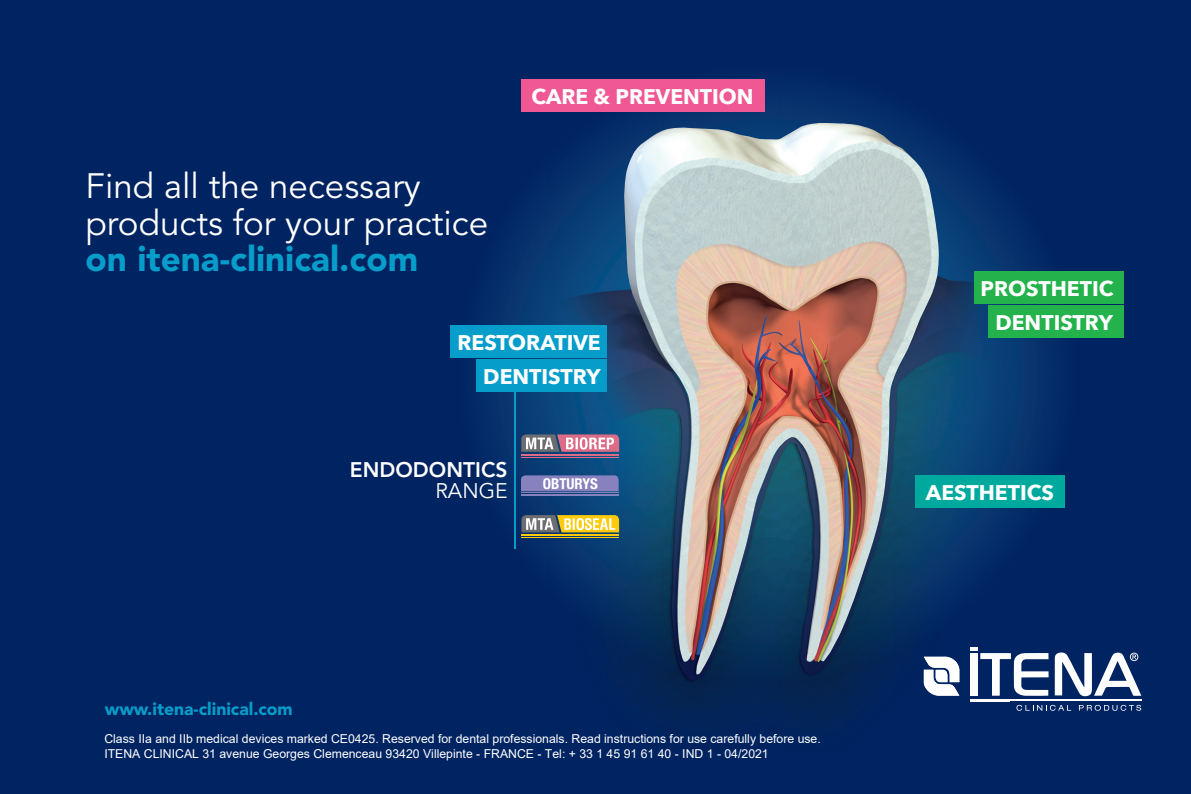
<style>
.page{position:relative;width:1191px;height:794px;background:#002361}
.page>*{position:absolute;margin:0;border:0;box-sizing:border-box;transform-origin:0 0}
.t1{font:35px/36.8px "Avenir";color:#fff}
.t2{font:900 35px "Avenir";color:#079dca}
.t3{font:700 21.18px/33.8px "Avenir Next";color:#fff;text-align:right}
.t4{font:800 21px "Avenir";color:#fff}
.t5{font:21px "Avenir";color:#fff}
.t6{font:900 17.5px "Avenir";color:#079dca}
.t7{font:700 condensed 14.88px "Helvetica Neue";color:#fff}
.t8{font:12.25px/14.7px "Arial";color:#fff}
</style>
<div class="page">
<hr style="left:970px;top:700px;width:171px;height:1px;background:#fff">
<svg style="left:1016px;top:705px;width:55px;height:6px"></svg>
<svg style="left:1079px;top:705px;width:62px;height:6px"></svg>
<svg style="left:456px;top:194px;width:92px;height:358px"></svg>
<svg style="left:484px;top:236px;width:4px;height:9px"></svg>
<svg style="left:1009px;top:222px;width:68px;height:302px"></svg>
<img style="left:952px;top:667px;width:57px;height:35px">
<img style="left:923px;top:682px;width:36px;height:13px">
<img style="left:923px;top:656px;width:36px;height:26px">
<svg style="left:970px;top:652px;width:171px;height:45px"></svg>
<img style="left:970px;top:700px;width:39px;height:1px">
<img style="left:548px;top:111px;width:115px;height:555px">
<img style="left:663px;top:79px;width:231px;height:44px">
<img style="left:895px;top:121px;width:83px;height:65px">
<img style="left:939px;top:186px;width:70px;height:373px">
<img style="left:663px;top:675px;width:231px;height:8px">
<img style="left:939px;top:559px;width:70px;height:97px">
<img style="left:624px;top:123px;width:315px;height:552px">
<div style="left:973px;top:272px;width:150px;height:32px;background:#23b24b"></div>
<div style="left:988px;top:305px;width:136px;height:32px;background:#23b24b"></div>
<div style="left:450px;top:325px;width:157px;height:32px;background:#079dca"></div>
<div style="left:476px;top:359px;width:131px;height:32px;background:#079dca"></div>
<div style="left:915px;top:475px;width:150px;height:32px;background:#00a99d"></div>
<hr style="left:521px;top:454px;width:98px;height:1px;background:#dc6c85">
<hr style="left:521px;top:455px;width:98px;height:1px;background:#dc6c85">
<hr style="left:521px;top:457px;width:98px;height:1px;background:#dc6c85">
<svg style="left:521px;top:434px;width:98px;height:18px;background:#bc92a0"></svg>
<svg style="left:521px;top:515px;width:98px;height:17px;background:#cfbc6f"></svg>
<hr style="left:521px;top:534px;width:98px;height:1px;background:#feca0a">
<hr style="left:521px;top:536px;width:98px;height:1px;background:#feca0a">
<hr style="left:521px;top:537px;width:98px;height:1px;background:#feca0a">
<div style="left:521px;top:475px;width:97px;height:16px;background:#8781bd"></div>
<hr style="left:521px;top:492px;width:97px;height:1px;background:#8781bd">
<hr style="left:521px;top:494px;width:97px;height:1px;background:#8781bd">
<hr style="left:521px;top:495px;width:97px;height:1px;background:#8781bd">
<hr style="left:514px;top:389px;width:2px;height:160px;background:#079dca">
<div style="left:521px;top:79px;width:243px;height:32px;background:#f05893"></div>
<h1 class="t1" style="left:86px;top:168px;width:404px">Find all the necessary products for your practice</h1>
<h1 class="t2" style="left:86px;top:238px;width:334px">on itena-clinical.com</h1>
<h2 class="t3" style="left:531px;top:79px;width:224px">CARE &amp; PREVENTION</h2>
<h2 class="t3" style="left:457px;top:324px;width:145px;line-height:34.5px">RESTORATIVE<br>DENTISTRY</h2>
<h3 class="t4" style="left:350px;top:458px;width:159px">ENDODONTICS</h3>
<h3 class="t5" style="left:435px;top:479px;width:73px">RANGE</h3>
<p class="t7" style="left:543px;top:475px;width:57px">OBTURYS</p>
<h3 class="t6" style="left:105px;top:699px;width:189px">www.itena-clinical.com</h3>
<p class="t8" style="left:104px;top:731px;width:718px">Class IIa and IIb medical devices marked CE0425. Reserved for dental professionals. Read instructions for use carefully before use.<br>ITENA CLINICAL 31 avenue Georges Clemenceau 93420 Villepinte - FRANCE - Tel: + 33 1 45 91 61 40 - IND 1 - 04/2021</p>
<h2 class="t3" style="left:980px;top:271px;width:134px">PROSTHETIC<br>DENTISTRY</h2>
<h2 class="t3" style="left:926px;top:475px;width:130px">AESTHETICS</h2>
</div>
